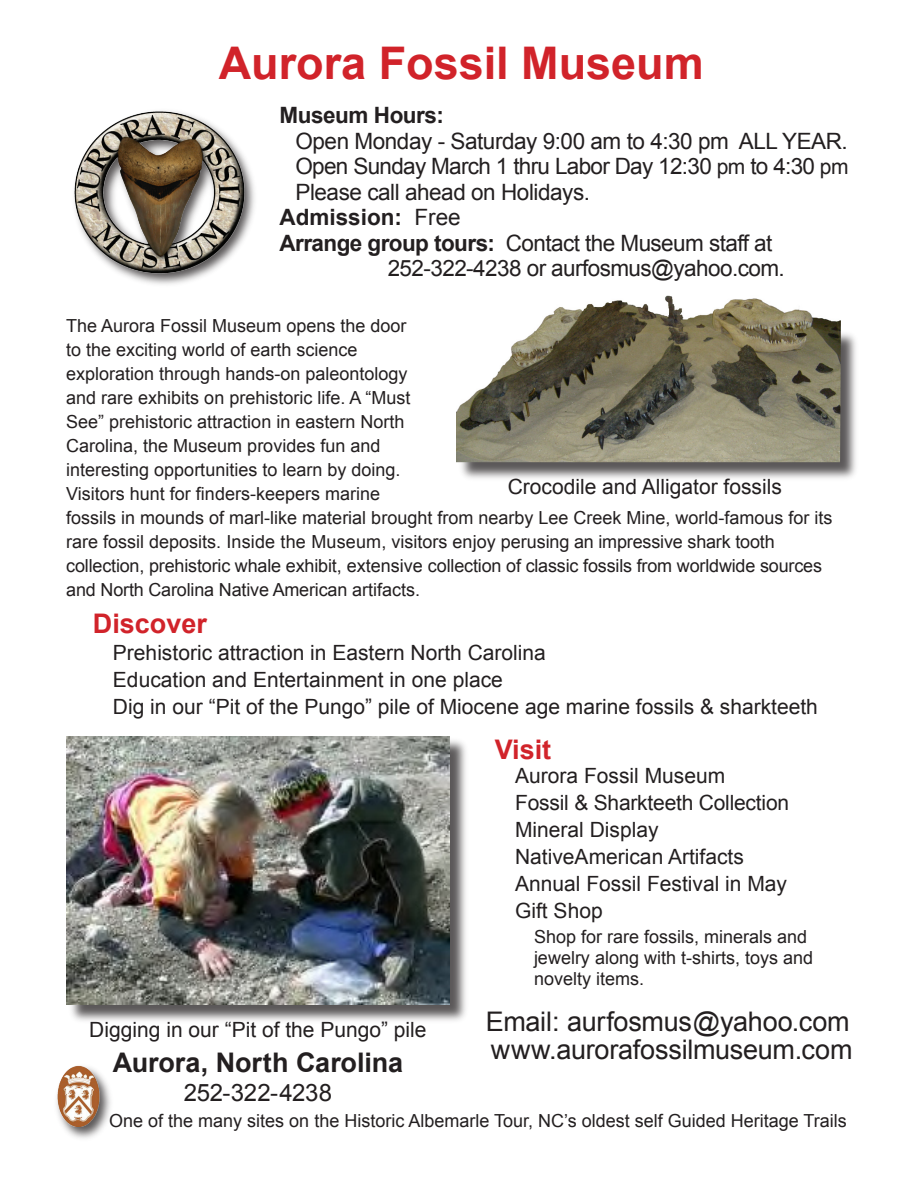
<style>
.page{position:relative;width:918px;height:1188px;background:#fff}
.page>*{position:absolute;margin:0;border:0;box-sizing:border-box;transform-origin:0 0}
.t1{font:700 45px "Arial";color:#d1232a}
.t2{font:27px/28.5px "Arial";letter-spacing:-.01em;color:#231f20}
.t3{font:700 27px "Arial";color:#231f20}
.t4{font:700 27px "Arial";color:#d1232a}
.t5{font:24px "Arial";letter-spacing:-.01em;color:#231f20}
.t6{font:22.5px "Arial";letter-spacing:-.025em;color:#231f20}
.t7{font:700 22.5px "Arial";color:#231f20}
.t8{font:700 22.5px "Arial";letter-spacing:-.02em;color:#231f20}
.t9{font:21px/27px "Arial";color:#231f20}
.t10{font:18px/24px "Arial";color:#231f20}
.s1{font-size:21px}
.s2{font-weight:400}
.s3{font-weight:700}
</style>
<div class="page">
<div style="left:457px;top:330px;width:402px;height:153px;background:#231f20;opacity:.75"></div>
<img style="left:457px;top:295px;width:384px;height:167px">
<img style="left:74px;top:111px;width:179px;height:173px">
<div style="left:68px;top:737px;width:401px;height:288px;background:#231f20;opacity:.75"></div>
<img style="left:67px;top:736px;width:382px;height:269px">
<div style="left:52px;top:1062px;width:62px;height:80px;background:#231f20;opacity:.75"></div>
<img style="left:57px;top:1065px;width:43px;height:62px">
<h1 class="t1" style="left:219px;top:34px;width:487px">Aurora Fossil Museum</h1>
<p class="t8" style="left:280px;top:100px;width:166px">Museum Hours:</p>
<p class="t6" style="left:295px;top:126px;width:554px">Open Monday - Saturday 9:00 am to 4:30 pm ALL YEAR.</p>
<p class="t6" style="left:295px;top:151px;width:555px">Open Sunday March 1 thru Labor Day 12:30 <span class="s1">pm</span> to 4:30 <span class="s1">pm</span></p>
<p class="t6" style="left:295px;top:177px;width:296px">Please call ahead on Holidays.</p>
<p class="t7" style="left:280px;top:202px;width:183px">Admission: <span class="s2">Free</span></p>
<p class="t6" style="left:280px;top:228px;width:494px"><span class="s3">Arrange group tours:</span> Contact the Museum staff at</p>
<p class="t6" style="left:388px;top:253px;width:399px">252-322-4238 or aurfosmus@yahoo.com.</p>
<p class="t10" style="left:66px;top:314px;width:768px">The Aurora Fossil Museum opens the door<br>to the exciting world of earth science<br>exploration through hands-on paleontology<br>and rare exhibits on prehistoric life. A “Must<br>See” prehistoric attraction in eastern North<br>Carolina, the Museum provides fun and<br>interesting opportunities to learn by doing.<br>Visitors hunt for finders-keepers marine<br>fossils in mounds of marl-like material brought from nearby Lee Creek Mine, world-famous for its rare fossil deposits. Inside the Museum, visitors enjoy perusing an impressive shark tooth collection, prehistoric whale exhibit, extensive collection of classic fossils from worldwide sources and North Carolina Native American artifacts.</p>
<p class="t9" style="left:508px;top:473px;width:276px">Crocodile and Alligator fossils</p>
<h2 class="t4" style="left:93px;top:606px;width:116px">Discover</h2>
<p class="t9" style="left:113px;top:639px;width:706px">Prehistoric attraction in Eastern North Carolina<br>Education and Entertainment in one place<br>Dig in our “Pit of the Pungo” pile of Miocene age marine fossils &amp; sharkteeth</p>
<h2 class="t4" style="left:495px;top:732px;width:58px">Visit</h2>
<p class="t9" style="left:515px;top:763px;width:276px">Aurora Fossil Museum<br>Fossil &amp; Sharkteeth Collection<br>Mineral Display<br>NativeAmerican Artifacts<br>Annual Fossil Festival in May<br>Gift Shop</p>
<p class="t9" style="left:89px;top:1016px;width:339px">Digging in our “Pit of the Pungo” pile</p>
<h2 class="t3" style="left:113px;top:1045px;width:292px">Aurora, North Carolina</h2>
<h3 class="t5" style="left:184px;top:1077px;width:150px">252-322-4238</h3>
<p class="t10" style="left:534px;top:926px;width:281px;line-height:21px">Shop for rare fossils, minerals and jewelry along with t-shirts, toys and novelty items.</p>
<h2 class="t2" style="left:486px;top:1007px;width:368px">Email: aurfosmus@yahoo.com www.aurorafossilmuseum.com</h2>
<p class="t10" style="left:109px;top:1109px;width:739px">One of the many sites on the Historic Albemarle Tour, NC’s oldest self Guided Heritage Trails</p>
</div>
